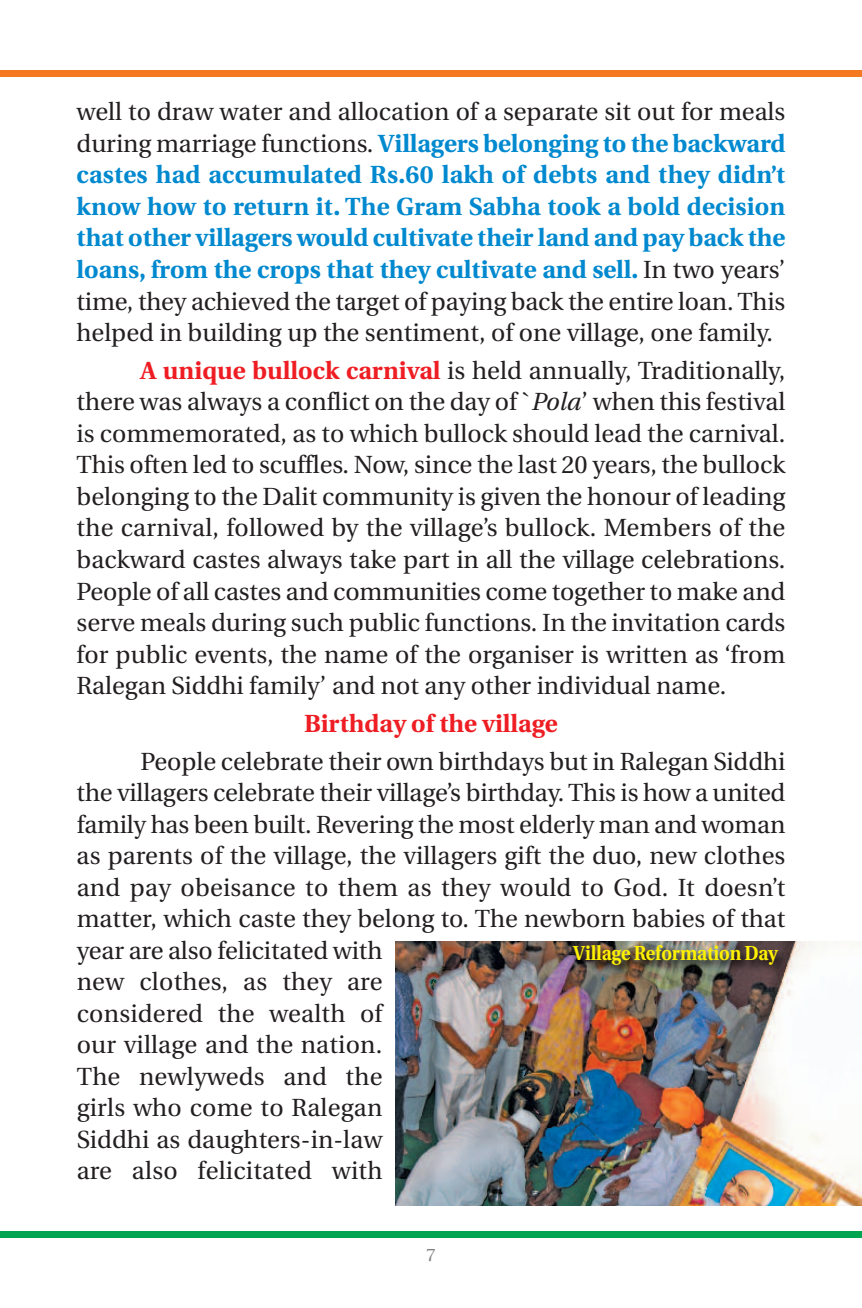
<style>
.page{position:relative;width:862px;height:1308px;background:#fff}
.page>*{position:absolute;margin:0;border:0;box-sizing:border-box;transform-origin:0 0}
.t1{font:24.75px/31.5px "Utopia";color:#231f20;text-align:justify}
.t2{font:700 24.75px/31.5px "Utopia";color:#0089cf;text-align:justify}
.t3{font:700 24.75px "Utopia";color:#ee1d23}
.t4{font:700 20.25px "Utopia";letter-spacing:-.005em;color:#fff101;scale:.9 1}
.t5{font:18px "Utopia";color:#808285}
.s1{font-weight:400;color:#231f20}
.s2{font-weight:700;color:#ee1d23}
.s3{font-style:italic}
</style>
<div class="page">
<div style="left:0;top:1231px;width:861px;height:6px;background:#00a54f"></div>
<div style="left:0;top:70px;width:861px;height:7px;background:#f47921"></div>
<img style="left:395px;top:941px;width:466px;height:264px">
<img style="left:557px;top:941px;width:245px;height:50px">
<p class="t2" style="left:77px;top:98px;width:709px"><span class="s1">well to draw water and allocation of a separate sit out for meals during marriage functions.</span> Villagers belonging to the backward castes had accumulated Rs.60 lakh of debts and they didn’t know how to return it. The Gram Sabha took a bold decision that other villagers would cultivate their land and pay back the loans, from the crops that they cultivate and sell. <span class="s1">In two years’ time, they achieved the target of paying back the entire loan. This helped in building up the sentiment, of one village, one family.</span></p>
<p class="t1" style="left:77px;top:357px;width:709px;text-indent:64px"><span class="s2">A unique bullock carnival</span> is held annually, Traditionally, there was always a conflict on the day of `<span class="s3">Pola</span>’ when this festival is commemorated, as to which bullock should lead the carnival.<br>This often led to scuffles. Now, since the last 20 years, the bullock belonging to the Dalit community is given the honour of leading the carnival, followed by the village’s bullock. Members of the backward castes always take part in all the village celebrations.<br>People of all castes and communities come together to make and serve meals during such public functions. In the invitation cards for public events, the name of the organiser is written as ‘from Ralegan Siddhi family’ and not any other individual name.</p>
<p class="t3" style="left:304px;top:713px;width:255px">Birthday of the village</p>
<p class="t1" style="left:77px;top:747px;width:709px;text-align:left;text-indent:64px">People celebrate their own birthdays but in Ralegan Siddhi the villagers celebrate their village’s birthday. This is how a united family has been built. Revering the most elderly man and woman as parents of the village, the villagers gift the duo, new clothes and pay obeisance to them as they would to God. It doesn’t matter, which caste they belong to. The newborn babies of that year are also felicitated with<br>new clothes, as they are<br>considered the wealth of<br>our village and the nation.<br>The newlyweds and the<br>girls who come to Ralegan<br>Siddhi as daughters-in-law<br>are also felicitated with</p>
<p class="t4" style="left:572px;top:945px;width:229px">Village Reformation Day</p>
<p class="t5" style="left:426px;top:1247px;width:11px">7</p>
</div>
